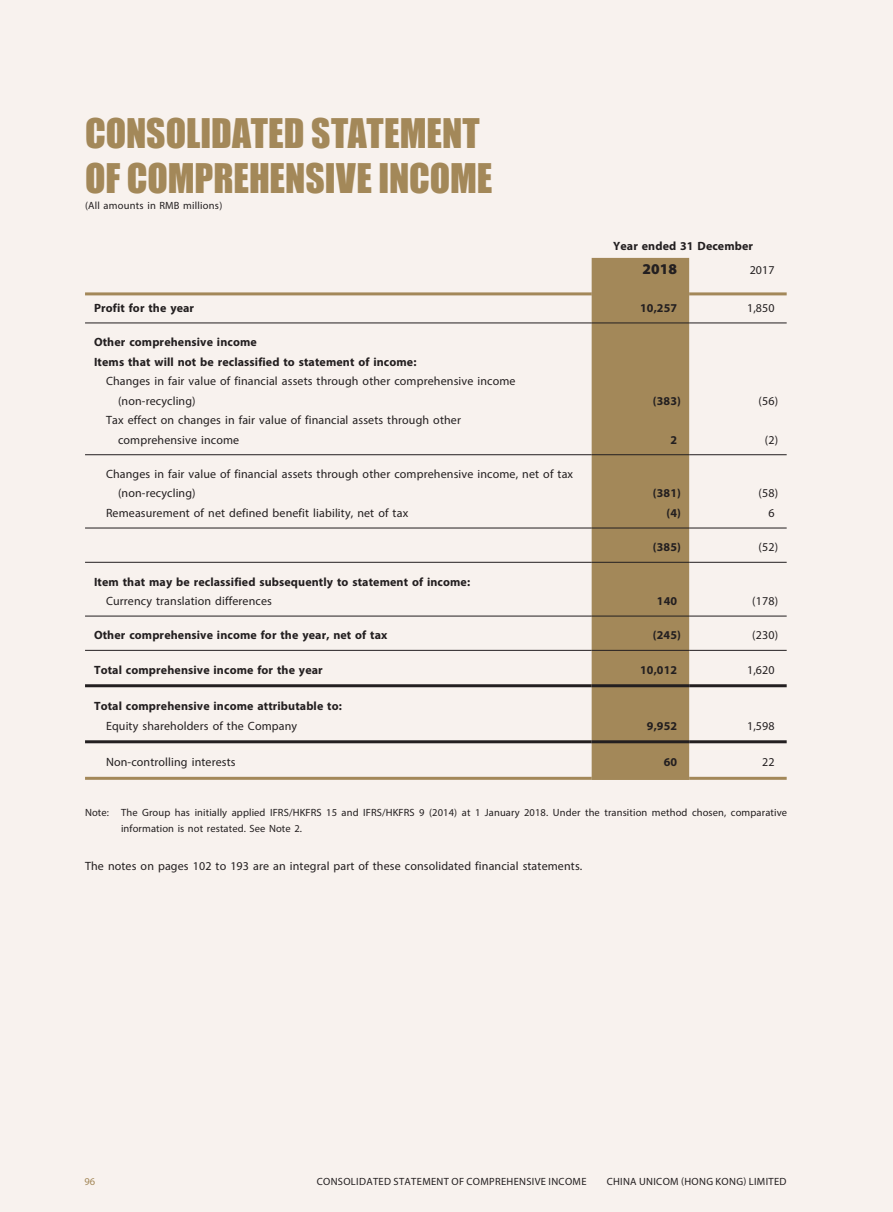
<style>
.page{position:relative;width:893px;height:1212px;background:#f8f2ee}
.page>*{position:absolute;margin:0;border:0;box-sizing:border-box;transform-origin:0 0}
.t1{font:37.5px/45px "Impact";letter-spacing:-.005em;color:#a38859}
.t2{font:900 15px "Myriad Pro";color:#231f20}
.t3{font:12px/19.5px "Myriad Pro";letter-spacing:.01em;color:#231f20}
.t4{font:700 12px/19.5px "Myriad Pro";letter-spacing:.01em;color:#231f20}
.t5{font:10.5px/16.5px "Myriad Pro";letter-spacing:.01em;color:#231f20}
.t6{font:10.5px "Myriad Pro";letter-spacing:.03em;color:#231f20}
.t7{font:10.5px "Myriad Pro";color:#a38859}
.s1{font-weight:400}
</style>
<div class="page">
<div style="left:592px;top:258px;width:97px;height:519px;background:#a38859"></div>
<hr style="left:85px;top:292px;width:507px;height:3px;background:#a38859">
<hr style="left:592px;top:292px;width:97px;height:3px;background:#a38859">
<hr style="left:689px;top:292px;width:98px;height:3px;background:#a38859">
<hr style="left:85px;top:323px;width:507px;height:1px;background:#231f20">
<hr style="left:592px;top:323px;width:97px;height:1px;background:#231f20">
<hr style="left:689px;top:323px;width:98px;height:1px;background:#231f20">
<hr style="left:85px;top:454px;width:507px;height:1px;background:#231f20">
<hr style="left:592px;top:454px;width:97px;height:1px;background:#231f20">
<hr style="left:689px;top:454px;width:98px;height:1px;background:#231f20">
<hr style="left:85px;top:528px;width:507px;height:1px;background:#231f20">
<hr style="left:592px;top:528px;width:97px;height:1px;background:#231f20">
<hr style="left:689px;top:528px;width:98px;height:1px;background:#231f20">
<hr style="left:85px;top:562px;width:507px;height:1px;background:#231f20">
<hr style="left:592px;top:562px;width:97px;height:1px;background:#231f20">
<hr style="left:689px;top:562px;width:98px;height:1px;background:#231f20">
<hr style="left:85px;top:616px;width:507px;height:1px;background:#231f20">
<hr style="left:592px;top:616px;width:97px;height:1px;background:#231f20">
<hr style="left:689px;top:616px;width:98px;height:1px;background:#231f20">
<hr style="left:85px;top:650px;width:507px;height:1px;background:#231f20">
<hr style="left:592px;top:650px;width:97px;height:1px;background:#231f20">
<hr style="left:689px;top:650px;width:98px;height:1px;background:#231f20">
<hr style="left:85px;top:684px;width:507px;height:3px;background:#231f20">
<hr style="left:592px;top:684px;width:97px;height:3px;background:#231f20">
<hr style="left:689px;top:684px;width:98px;height:3px;background:#231f20">
<hr style="left:85px;top:740px;width:507px;height:3px;background:#231f20">
<hr style="left:592px;top:740px;width:97px;height:3px;background:#231f20">
<hr style="left:689px;top:740px;width:98px;height:3px;background:#231f20">
<hr style="left:85px;top:777px;width:507px;height:3px;background:#a38859">
<hr style="left:592px;top:777px;width:97px;height:3px;background:#a38859">
<hr style="left:689px;top:777px;width:98px;height:3px;background:#a38859">
<p class="t1" style="left:85px;top:109px;width:409px">CONSOLIDATED STATEMENT<br>OF COMPREHENSIVE INCOME</p>
<p class="t5" style="left:85px;top:197px;width:139px">(All amounts in RMB millions)</p>
<p class="t4" style="left:613px;top:236px;width:142px">Year ended 31 December</p>
<p class="t2" style="left:642px;top:261px;width:36px">2018</p>
<p class="t3" style="left:750px;top:260px;width:27px">2017</p>
<p class="t4" style="left:94px;top:298px;width:102px">Profit for the year</p>
<p class="t4" style="left:640px;top:298px;width:39px">10,257</p>
<p class="t3" style="left:747px;top:298px;width:29px">1,850</p>
<p class="t4" style="left:94px;top:332px;width:164px">Other comprehensive income</p>
<p class="t4" style="left:94px;top:351px;width:324px">Items that will not be reclassified to statement of income:</p>
<p class="t3" style="left:106px;top:371px;width:411px">Changes in fair value of financial assets through other comprehensive income</p>
<p class="t3" style="left:118px;top:391px;width:79px">(non-recycling)</p>
<p class="t4" style="left:653px;top:390px;width:29px">(383)</p>
<p class="t3" style="left:759px;top:391px;width:21px">(56)</p>
<p class="t3" style="left:118px;top:410px;width:344px;text-indent:-12px">Tax effect on changes in fair value of financial assets through other comprehensive income</p>
<p class="t4" style="left:670px;top:429px;width:8px">2</p>
<p class="t3" style="left:765px;top:430px;width:15px">(2)</p>
<p class="t3" style="left:118px;top:464px;width:457px;text-indent:-12px">Changes in fair value of financial assets through other comprehensive income, net of tax (non-recycling)</p>
<p class="t4" style="left:653px;top:483px;width:29px">(381)</p>
<p class="t3" style="left:759px;top:483px;width:21px">(58)</p>
<p class="t3" style="left:106px;top:503px;width:304px">Remeasurement of net defined benefit liability, net of tax</p>
<p class="t4" style="left:666px;top:503px;width:16px">(4)</p>
<p class="t3" style="left:768px;top:503px;width:8px">6</p>
<p class="t4" style="left:653px;top:537px;width:29px">(385)</p>
<p class="t3" style="left:759px;top:537px;width:21px">(52)</p>
<p class="t4" style="left:106px;top:571px;width:366px;text-indent:-12px">Item that may be reclassified subsequently to statement of income:<br><span class="s1">Currency translation differences</span></p>
<p class="t4" style="left:657px;top:591px;width:22px">140</p>
<p class="t3" style="left:752px;top:591px;width:27px">(178)</p>
<p class="t4" style="left:94px;top:625px;width:295px">Other comprehensive income for the year, net of tax</p>
<p class="t4" style="left:653px;top:625px;width:29px">(245)</p>
<p class="t3" style="left:752px;top:625px;width:27px">(230)</p>
<p class="t4" style="left:94px;top:659px;width:230px">Total comprehensive income for the year</p>
<p class="t4" style="left:640px;top:659px;width:39px">10,012</p>
<p class="t3" style="left:747px;top:660px;width:29px">1,620</p>
<p class="t4" style="left:106px;top:696px;width:237px;text-indent:-12px">Total comprehensive income attributable to:<br><span class="s1">Equity shareholders of the Company</span></p>
<p class="t4" style="left:647px;top:715px;width:32px">9,952</p>
<p class="t3" style="left:747px;top:716px;width:29px">1,598</p>
<p class="t3" style="left:106px;top:752px;width:131px">Non-controlling interests</p>
<p class="t4" style="left:664px;top:752px;width:15px">60</p>
<p class="t3" style="left:762px;top:752px;width:14px">22</p>
<p class="t5" style="left:121px;top:804px;width:667px;text-indent:-36px">Note: The Group has initially applied IFRS/HKFRS 15 and IFRS/HKFRS 9 (2014) at 1 January 2018. Under the transition method chosen, comparative information is not restated. See Note 2.</p>
<p class="t3" style="left:85px;top:855px;width:499px">The notes on pages 102 to 193 are an integral part of these consolidated financial statements.</p>
<p class="t7" style="left:84px;top:1175px;width:12px">96</p>
<p class="t6" style="left:317px;top:1175px;width:271px">CONSOLIDATED STATEMENT OF COMPREHENSIVE INCOME</p>
<p class="t6" style="left:607px;top:1175px;width:181px">CHINA UNICOM (HONG KONG) LIMITED</p>
</div>
